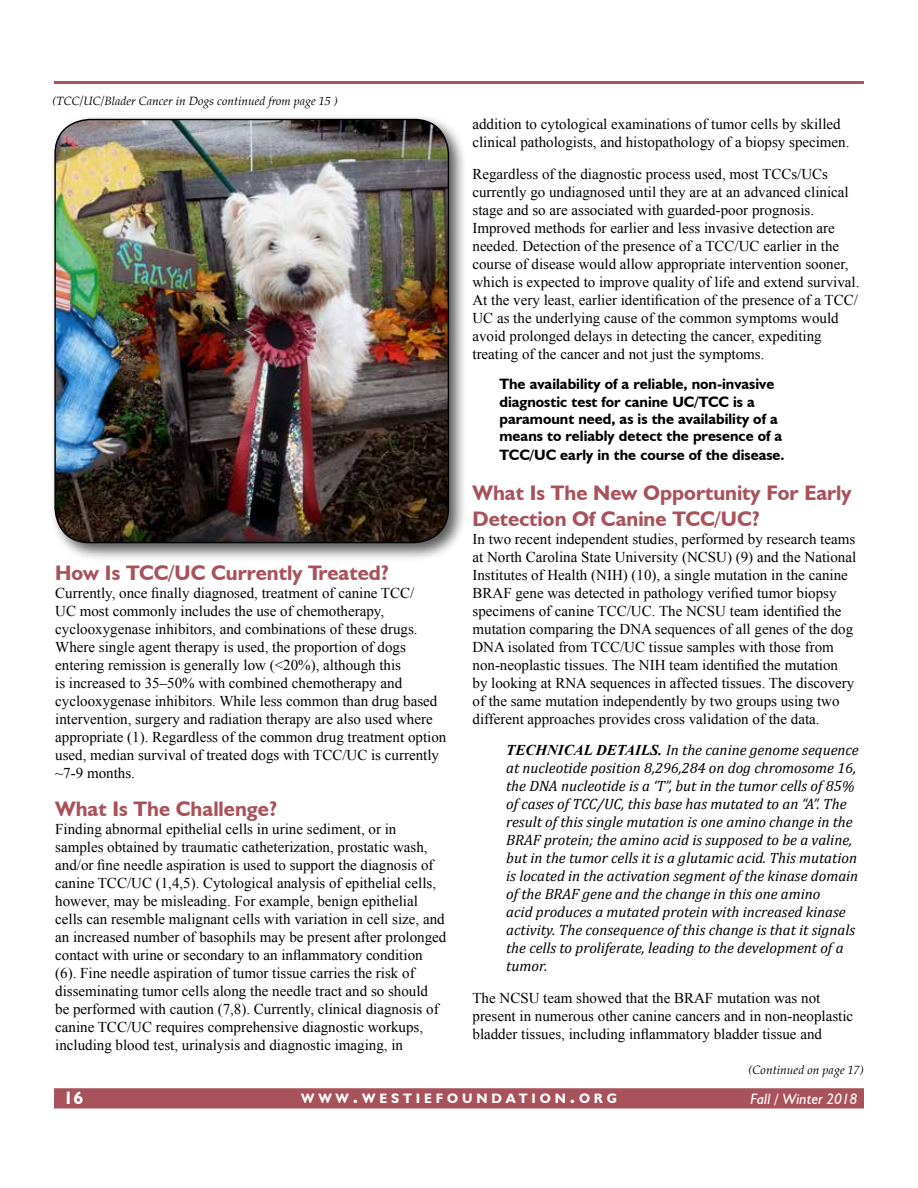
<style>
.page{position:relative;width:918px;height:1188px;background:#fff}
.page>*{position:absolute;margin:0;border:0;box-sizing:border-box;transform-origin:0 0}
.t1{font:700 21px/25.2px "Humanist 521 BT";color:#a8525b}
.t2{font:700 18px "Humanist 521 BT";color:#fff}
.t3{font:15px/18px "Times New Roman";color:#000}
.t4{font:italic 15px/18px "Cambria";color:#000}
.t5{font:700 15px/17.2px "Humanist 521 BT";color:#000}
.t6{font:italic 15px "Humanist 521 BT";color:#fff}
.t7{font:700 13.65px "Humanist 521 BT";letter-spacing:.285em;color:#fff}
.t8{font:italic 12.15px "Palatino";color:#000}
.t9{font:italic 12px "Palatino";color:#000}
.s1{font-family:"Times New Roman";font-weight:700}
.s2{font-size:19.5px}
</style>
<div class="page">
<div style="left:54px;top:1088px;width:810px;height:20px;background:#a8525b;border:2px solid #a8525b"></div>
<hr style="left:54px;top:81px;width:810px;height:3px;background:#a8525b">
<div style="left:50px;top:114px;width:417px;height:448px;background:#000;opacity:.65"></div>
<img style="left:55px;top:120px;width:393px;height:423px">
<p class="t9" style="left:53px;top:91px;width:287px">(TCC/UC/Blader Cancer in Dogs continued from page 15 )</p>
<h1 class="t1" style="left:55px;top:559px;width:336px">How Is TCC/UC Currently Treated?</h1>
<p class="t3" style="left:55px;top:583px;width:393px">Currently, once finally diagnosed, treatment of canine TCC/<br>UC most commonly includes the use of chemotherapy, cyclooxygenase inhibitors, and combinations of these drugs.<br>Where single agent therapy is used, the proportion of dogs entering remission is generally low (&lt;20%), although this<br>is increased to 35–50% with combined chemotherapy and cyclooxygenase inhibitors. While less common than drug based intervention, surgery and radiation therapy are also used where appropriate (1). Regardless of the common drug treatment option used, median survival of treated dogs with TCC/UC is currently ~7-9 months.</p>
<h1 class="t1" style="left:55px;top:796px;width:224px">What Is The Challenge?</h1>
<p class="t3" style="left:55px;top:820px;width:393px">Finding abnormal epithelial cells in urine sediment, or in samples obtained by traumatic catheterization, prostatic wash, and/or fine needle aspiration is used to support the diagnosis of canine TCC/UC (1,4,5). Cytological analysis of epithelial cells, however, may be misleading. For example, benign epithelial cells can resemble malignant cells with variation in cell size, and an increased number of basophils may be present after prolonged contact with urine or secondary to an inflammatory condition (6). Fine needle aspiration of tumor tissue carries the risk of disseminating tumor cells along the needle tract and so should<br>be performed with caution (7,8). Currently, clinical diagnosis of canine TCC/UC requires comprehensive diagnostic workups, including blood test, urinalysis and diagnostic imaging, in</p>
<p class="t3" style="left:472px;top:115px;width:379px">addition to cytological examinations of tumor cells by skilled clinical pathologists, and histopathology of a biopsy specimen.</p>
<p class="t3" style="left:472px;top:164px;width:389px">Regardless of the diagnostic process used, most TCCs/UCs currently go undiagnosed until they are at an advanced clinical stage and so are associated with guarded-poor prognosis.<br>Improved methods for earlier and less invasive detection are needed. Detection of the presence of a TCC/UC earlier in the course of disease would allow appropriate intervention sooner, which is expected to improve quality of life and extend survival.<br>At the very least, earlier identification of the presence of a TCC/ UC as the underlying cause of the common symptoms would avoid prolonged delays in detecting the cancer, expediting treating of the cancer and not just the symptoms.</p>
<p class="t5" style="left:500px;top:375px;width:284px">The availability of a reliable, non-invasive diagnostic test for canine UC/TCC is a paramount need, as is the availability of a means to reliably detect the presence of a</p>
<p class="t5" style="left:500px;top:446px;width:287px">TCC/UC early in the course of the disease.</p>
<h1 class="t1" style="left:472px;top:480px;width:381px">What Is The New Opportunity For Early<br>Detection Of Canine TCC/UC?</h1>
<p class="t3" style="left:472px;top:529px;width:385px">In two recent independent studies, performed by research teams at North Carolina State University (NCSU) (9) and the National Institutes of Health (NIH) (10), a single mutation in the canine BRAF gene was detected in pathology verified tumor biopsy specimens of canine TCC/UC. The NCSU team identified the mutation comparing the DNA sequences of all genes of the dog DNA isolated from TCC/UC tissue samples with those from non-neoplastic tissues. The NIH team identified the mutation by looking at RNA sequences in affected tissues. The discovery of the same mutation independently by two groups using two different approaches provides cross validation of the data.</p>
<p class="t4" style="left:506px;top:741px;width:354px"><span class="s1">TECHNICAL DETAILS.</span> In the canine genome sequence at nucleotide position 8,296,284 on dog chromosome 16, the DNA nucleotide is a ‘T”, but in the tumor cells of 85% of cases of TCC/UC, this base has mutated to an “A”. The result of this single mutation is one amino change in the BRAF protein; the amino acid is supposed to be a valine, but in the tumor cells it is a glutamic acid. This mutation is located in the activation segment of the kinase domain of the BRAF gene and the change in this one amino<br>acid produces a mutated protein with increased kinase activity. The consequence of this change is that it signals the cells to proliferate, leading to the development of a tumor.</p>
<p class="t3" style="left:472px;top:988px;width:382px">The NCSU team showed that the BRAF mutation was not present in numerous other canine cancers and in non-neoplastic bladder tissues, including inflammatory bladder tissue and</p>
<p class="t8" style="left:749px;top:1060px;width:117px">(Continued on page 17)</p>
<p class="t2" style="left:64px;top:1087px;width:21px">16</p>
<p class="t7" style="left:301px;top:1090px;width:317px">WWW<span class="s2">.</span>WESTIEFOUNDATION<span class="s2">.</span>ORG</p>
<p class="t6" style="left:751px;top:1090px;width:108px">Fall / Winter 2018</p>
</div>
